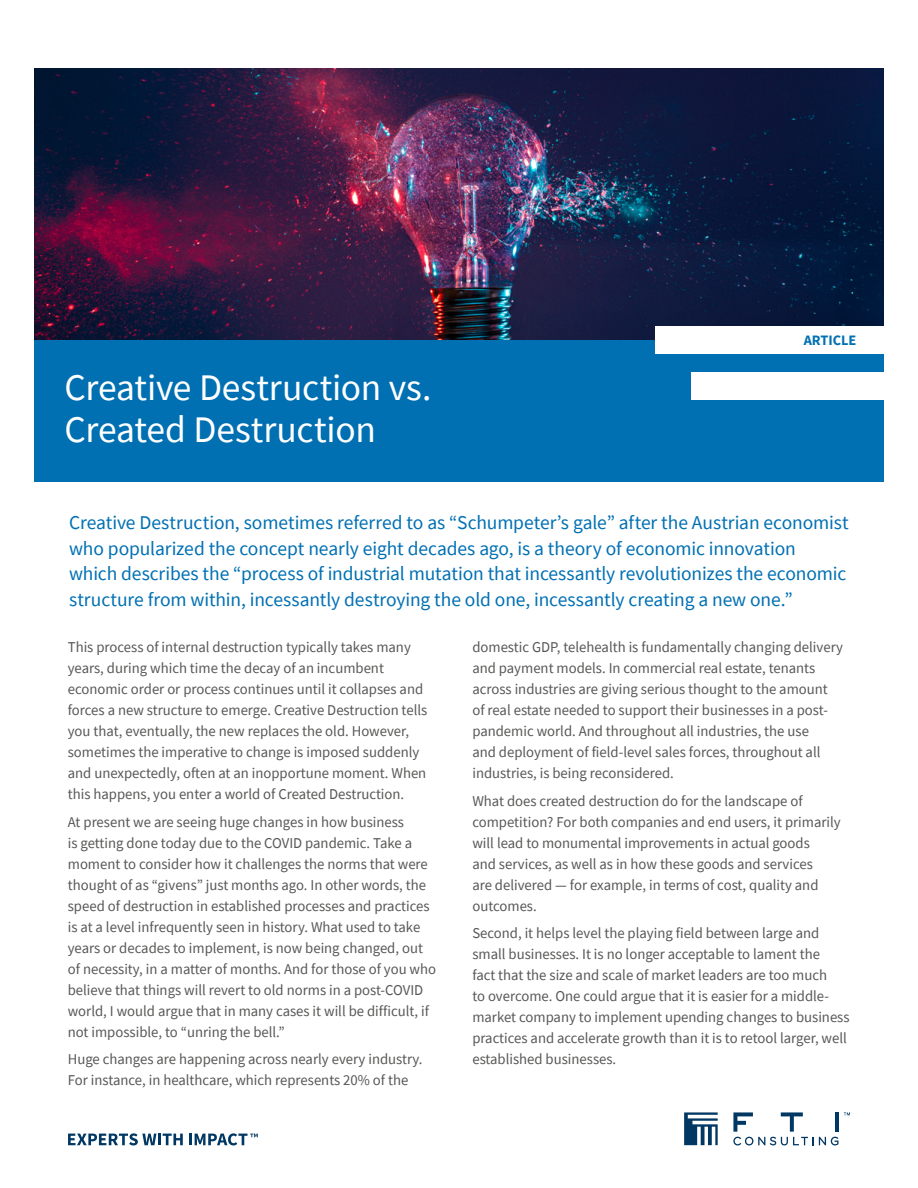
<style>
.page{position:relative;width:918px;height:1188px;background:#fff}
.page>*{position:absolute;margin:0;border:0;box-sizing:border-box;transform-origin:0 0}
.t1{font:37.5px/42px "Source Sans Pro";letter-spacing:-.005em;color:#fff}
.t2{font:19.5px/25.5px "Source Sans Pro";letter-spacing:-.005em;color:#0070b3}
.t3{font:15px/21px "Source Sans Pro";color:#575756}
.t4{font:700 14.4px "Source Sans Pro";color:#0070b3}
</style>
<div class="page">
<svg style="left:68px;top:1133px;width:115px;height:12px"></svg>
<svg style="left:189px;top:1133px;width:69px;height:12px"></svg>
<svg style="left:684px;top:1112px;width:34px;height:33px"></svg>
<svg style="left:844px;top:1112px;width:6px;height:3px"></svg>
<hr style="left:835px;top:1112px;width:4px;height:20px;background:#003763">
<svg style="left:733px;top:1112px;width:105px;height:33px"></svg>
<img style="left:34px;top:68px;width:850px;height:272px">
<div style="left:34px;top:340px;width:850px;height:142px;background:#0070b3"></div>
<div style="left:655px;top:326px;width:229px;height:28px;background:#fff"></div>
<div style="left:691px;top:372px;width:193px;height:27px;background:#fff"></div>
<h1 class="t1" style="left:65px;top:366px;width:368px">Creative Destruction vs.<br>Created Destruction</h1>
<p class="t4" style="left:804px;top:330px;width:54px">ARTICLE</p>
<p class="t2" style="left:69px;top:510px;width:781px">Creative Destruction, sometimes referred to as “Schumpeter’s gale” after the Austrian economist who popularized the concept nearly eight decades ago, is a theory of economic innovation which describes the “process of industrial mutation that incessantly revolutionizes the economic structure from within, incessantly destroying the old one, incessantly creating a new one.”</p>
<p class="t3" style="left:68px;top:636px;width:361px">This process of internal destruction typically takes many years, during which time the decay of an incumbent economic order or process continues until it collapses and forces a new structure to emerge. Creative Destruction tells you that, eventually, the new replaces the old. However, sometimes the imperative to change is imposed suddenly and unexpectedly, often at an inopportune moment. When this happens, you enter a world of Created Destruction.</p>
<p class="t3" style="left:68px;top:811px;width:370px">At present we are seeing huge changes in how business<br>is getting done today due to the COVID pandemic. Take a moment to consider how it challenges the norms that were thought of as “givens” just months ago. In other words, the speed of destruction in established processes and practices is at a level infrequently seen in history. What used to take years or decades to implement, is now being changed, out of necessity, in a matter of months. And for those of you who believe that things will revert to old norms in a post-COVID world, I would argue that in many cases it will be difficult, if not impossible, to “unring the bell.”</p>
<p class="t3" style="left:68px;top:1049px;width:356px">Huge changes are happening across nearly every industry.<br>For instance, in healthcare, which represents 20% of the</p>
<p class="t3" style="left:472px;top:636px;width:372px">domestic GDP, telehealth is fundamentally changing delivery and payment models. In commercial real estate, tenants across industries are giving serious thought to the amount of real estate needed to support their businesses in a post&shy;pandemic world. And throughout all industries, the use<br>and deployment of field-level sales forces, throughout all industries, is being reconsidered.</p>
<p class="t3" style="left:472px;top:790px;width:370px">What does created destruction do for the landscape of competition? For both companies and end users, it primarily will lead to monumental improvements in actual goods<br>and services, as well as in how these goods and services<br>are delivered — for example, in terms of cost, quality and outcomes.</p>
<p class="t3" style="left:472px;top:923px;width:379px">Second, it helps level the playing field between large and small businesses. It is no longer acceptable to lament the<br>fact that the size and scale of market leaders are too much<br>to overcome. One could argue that it is easier for a middle&shy;market company to implement upending changes to business practices and accelerate growth than it is to retool larger, well established businesses.</p>
</div>
